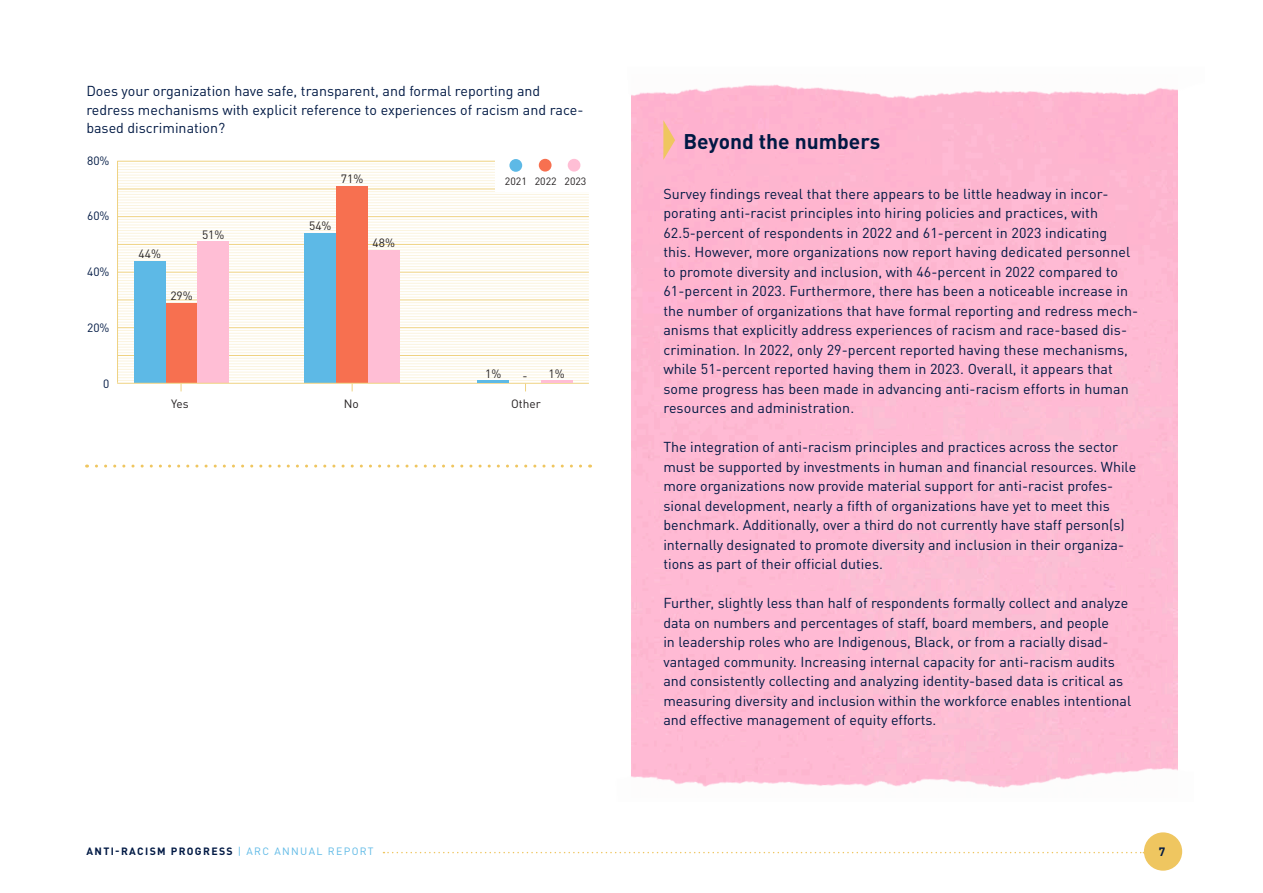
<style>
.page{position:relative;width:1263px;height:893px;background:#fff}
.page>*{position:absolute;margin:0;border:0;box-sizing:border-box;transform-origin:0 0}
.t1{font:700 21px "DIN Pro";color:#001944}
.t2{font:14.25px/19.5px "DIN Pro";color:#001944}
.t3{font:700 12px "DIN Pro";color:#001944}
.t4{font:11.85px "DIN Pro";color:#231f20}
.t5{font:11.85px "DIN Pro";color:#001944}
.t6{font:700 10.5px "DIN Pro";letter-spacing:.13em;color:#001944}
.t7{font:10.5px "DIN Pro";color:#231f20}
.s1{font-weight:400;color:#5db9e6}
</style>
<div class="page">
<svg style="left:383px;top:852px;width:761px;height:1px"></svg>
<div style="left:1144px;top:832px;width:38px;height:39px;background:#efc660;border-radius:50%"></div>
<img style="left:631px;top:746px;width:547px;height:43px">
<svg style="left:663px;top:130px;width:12px;height:30px"></svg>
<svg style="left:87px;top:465px;width:494px;height:3px"></svg>
<hr style="left:117px;top:380px;width:472px;height:1px;background:#fbf4df">
<hr style="left:117px;top:377px;width:472px;height:1px;background:#fbf4df">
<hr style="left:117px;top:375px;width:472px;height:1px;background:#fbf4df">
<hr style="left:117px;top:372px;width:472px;height:1px;background:#fbf4df">
<hr style="left:117px;top:369px;width:472px;height:1px;background:#fbf4df">
<hr style="left:117px;top:366px;width:472px;height:1px;background:#fbf4df">
<hr style="left:117px;top:364px;width:472px;height:1px;background:#fbf4df">
<hr style="left:117px;top:361px;width:472px;height:1px;background:#fbf4df">
<hr style="left:117px;top:358px;width:472px;height:1px;background:#fbf4df">
<hr style="left:117px;top:355px;width:472px;height:1px;background:#efd281">
<hr style="left:117px;top:352px;width:472px;height:1px;background:#fbf4df">
<hr style="left:117px;top:350px;width:472px;height:1px;background:#fbf4df">
<hr style="left:117px;top:347px;width:472px;height:1px;background:#fbf4df">
<hr style="left:117px;top:344px;width:472px;height:1px;background:#fbf4df">
<hr style="left:117px;top:341px;width:472px;height:1px;background:#fbf4df">
<hr style="left:117px;top:339px;width:472px;height:1px;background:#fbf4df">
<hr style="left:117px;top:336px;width:472px;height:1px;background:#fbf4df">
<hr style="left:117px;top:333px;width:472px;height:1px;background:#fbf4df">
<hr style="left:117px;top:330px;width:472px;height:1px;background:#fbf4df">
<hr style="left:117px;top:327px;width:472px;height:1px;background:#efd281">
<hr style="left:117px;top:325px;width:472px;height:1px;background:#fbf4df">
<hr style="left:117px;top:322px;width:472px;height:1px;background:#fbf4df">
<hr style="left:117px;top:319px;width:472px;height:1px;background:#fbf4df">
<hr style="left:117px;top:316px;width:472px;height:1px;background:#fbf4df">
<hr style="left:117px;top:314px;width:472px;height:1px;background:#fbf4df">
<hr style="left:117px;top:311px;width:472px;height:1px;background:#fbf4df">
<hr style="left:117px;top:308px;width:472px;height:1px;background:#fbf4df">
<hr style="left:117px;top:305px;width:472px;height:1px;background:#fbf4df">
<hr style="left:117px;top:302px;width:472px;height:1px;background:#fbf4df">
<hr style="left:117px;top:300px;width:472px;height:1px;background:#efd281">
<hr style="left:117px;top:297px;width:472px;height:1px;background:#fbf4df">
<hr style="left:117px;top:294px;width:472px;height:1px;background:#fbf4df">
<hr style="left:117px;top:291px;width:472px;height:1px;background:#fbf4df">
<hr style="left:117px;top:289px;width:472px;height:1px;background:#fbf4df">
<hr style="left:117px;top:286px;width:472px;height:1px;background:#fbf4df">
<hr style="left:117px;top:283px;width:472px;height:1px;background:#fbf4df">
<hr style="left:117px;top:280px;width:472px;height:1px;background:#fbf4df">
<hr style="left:117px;top:277px;width:472px;height:1px;background:#fbf4df">
<hr style="left:117px;top:275px;width:472px;height:1px;background:#fbf4df">
<hr style="left:117px;top:272px;width:472px;height:1px;background:#efd281">
<hr style="left:117px;top:269px;width:472px;height:1px;background:#fbf4df">
<hr style="left:117px;top:266px;width:472px;height:1px;background:#fbf4df">
<hr style="left:117px;top:264px;width:472px;height:1px;background:#fbf4df">
<hr style="left:117px;top:261px;width:472px;height:1px;background:#fbf4df">
<hr style="left:117px;top:258px;width:472px;height:1px;background:#fbf4df">
<hr style="left:117px;top:255px;width:472px;height:1px;background:#fbf4df">
<hr style="left:117px;top:252px;width:472px;height:1px;background:#fbf4df">
<hr style="left:117px;top:250px;width:472px;height:1px;background:#fbf4df">
<hr style="left:117px;top:247px;width:472px;height:1px;background:#fbf4df">
<hr style="left:117px;top:244px;width:472px;height:1px;background:#efd281">
<hr style="left:117px;top:241px;width:472px;height:1px;background:#fbf4df">
<hr style="left:117px;top:239px;width:472px;height:1px;background:#fbf4df">
<hr style="left:117px;top:236px;width:472px;height:1px;background:#fbf4df">
<hr style="left:117px;top:233px;width:472px;height:1px;background:#fbf4df">
<hr style="left:117px;top:230px;width:472px;height:1px;background:#fbf4df">
<hr style="left:117px;top:227px;width:472px;height:1px;background:#fbf4df">
<hr style="left:117px;top:225px;width:472px;height:1px;background:#fbf4df">
<hr style="left:117px;top:222px;width:472px;height:1px;background:#fbf4df">
<hr style="left:117px;top:219px;width:472px;height:1px;background:#fbf4df">
<hr style="left:117px;top:216px;width:472px;height:1px;background:#efd281">
<hr style="left:117px;top:189px;width:472px;height:1px;background:#efd281">
<hr style="left:117px;top:214px;width:472px;height:1px;background:#fbf4df">
<hr style="left:117px;top:186px;width:472px;height:1px;background:#fbf4df">
<hr style="left:117px;top:211px;width:472px;height:1px;background:#fbf4df">
<hr style="left:117px;top:183px;width:472px;height:1px;background:#fbf4df">
<hr style="left:117px;top:208px;width:472px;height:1px;background:#fbf4df">
<hr style="left:117px;top:180px;width:472px;height:1px;background:#fbf4df">
<hr style="left:117px;top:205px;width:472px;height:1px;background:#fbf4df">
<hr style="left:117px;top:178px;width:472px;height:1px;background:#fbf4df">
<hr style="left:117px;top:202px;width:472px;height:1px;background:#fbf4df">
<hr style="left:117px;top:175px;width:472px;height:1px;background:#fbf4df">
<hr style="left:117px;top:200px;width:472px;height:1px;background:#fbf4df">
<hr style="left:117px;top:172px;width:472px;height:1px;background:#fbf4df">
<hr style="left:117px;top:197px;width:472px;height:1px;background:#fbf4df">
<hr style="left:117px;top:169px;width:472px;height:1px;background:#fbf4df">
<hr style="left:117px;top:194px;width:472px;height:1px;background:#fbf4df">
<hr style="left:117px;top:166px;width:472px;height:1px;background:#fbf4df">
<hr style="left:117px;top:191px;width:472px;height:1px;background:#fbf4df">
<hr style="left:117px;top:164px;width:472px;height:1px;background:#fbf4df">
<hr style="left:117px;top:161px;width:472px;height:1px;background:#efd281">
<hr style="left:117px;top:161px;width:1px;height:222px;background:#efd281">
<div style="left:166px;top:303px;width:31px;height:80px;background:#f77050"></div>
<div style="left:134px;top:261px;width:32px;height:122px;background:#5db9e6"></div>
<div style="left:197px;top:241px;width:32px;height:142px;background:#ffbed5"></div>
<div style="left:336px;top:186px;width:32px;height:197px;background:#f77050"></div>
<div style="left:305px;top:233px;width:31px;height:150px;background:#5db9e6"></div>
<div style="left:368px;top:250px;width:31px;height:133px;background:#ffbed5"></div>
<hr style="left:117px;top:383px;width:472px;height:1px;background:#efd281">
<div style="left:495px;top:151px;width:98px;height:41px;background:#fff"></div>
<div style="left:509px;top:159px;width:13px;height:13px;background:#5db9e6;border-radius:50%"></div>
<div style="left:539px;top:159px;width:12px;height:13px;background:#f77050;border-radius:50%"></div>
<div style="left:568px;top:159px;width:12px;height:13px;background:#ffbed5;border-radius:50%"></div>
<img style="left:631px;top:74px;width:547px;height:56px">
<hr style="left:477px;top:381px;width:32px;height:2px;background:#5db9e6">
<hr style="left:541px;top:381px;width:31px;height:2px;background:#ffbed5">
<p class="t2" style="left:86px;top:80px;width:499px;line-height:18.8px">Does your organization have safe, transparent, and formal reporting and redress mechanisms with explicit reference to experiences of racism and race&shy;based discrimination?</p>
<p class="t5" style="left:87px;top:151px;width:24px">80%</p>
<p class="t5" style="left:87px;top:207px;width:24px">60%</p>
<p class="t5" style="left:87px;top:263px;width:24px">40%</p>
<p class="t5" style="left:87px;top:319px;width:24px">20%</p>
<p class="t5" style="left:103px;top:375px;width:8px">0</p>
<p class="t4" style="left:139px;top:245px;width:24px">44%</p>
<p class="t4" style="left:202px;top:225px;width:24px">51%</p>
<p class="t4" style="left:170px;top:287px;width:24px">29%</p>
<p class="t4" style="left:171px;top:394px;width:19px">Yes</p>
<p class="t4" style="left:341px;top:170px;width:24px">71%</p>
<p class="t4" style="left:309px;top:217px;width:24px">54%</p>
<p class="t4" style="left:373px;top:234px;width:24px">48%</p>
<p class="t7" style="left:505px;top:172px;width:83px">2021 2022 2023</p>
<p class="t4" style="left:485px;top:364px;width:18px">1%</p>
<p class="t4" style="left:548px;top:365px;width:18px">1%</p>
<p class="t4" style="left:522px;top:367px;width:7px">-</p>
<p class="t4" style="left:344px;top:394px;width:17px">No</p>
<p class="t4" style="left:511px;top:394px;width:31px">Other</p>
<p class="t1" style="left:683px;top:124px;width:198px">Beyond the numbers</p>
<p class="t2" style="left:663px;top:183px;width:476px">Survey findings reveal that there appears to be little headway in incor&shy;porating anti-racist principles into hiring policies and practices, with 62.5-percent of respondents in 2022 and 61-percent in 2023 indicating this. However, more organizations now report having dedicated personnel to promote diversity and inclusion, with 46-percent in 2022 compared to 61-percent in 2023. Furthermore, there has been a noticeable increase in the number of organizations that have formal reporting and redress mech&shy;anisms that explicitly address experiences of racism and race-based dis&shy;crimination. In 2022, only 29-percent reported having these mechanisms, while 51-percent reported having them in 2023. Overall, it appears that some progress has been made in advancing anti-racism efforts in human resources and administration.</p>
<p class="t2" style="left:663px;top:436px;width:474px">The integration of anti-racism principles and practices across the sector must be supported by investments in human and financial resources. While more organizations now provide material support for anti-racist profes&shy;sional development, nearly a fifth of organizations have yet to meet this benchmark. Additionally, over a third do not currently have staff person(s) internally designated to promote diversity and inclusion in their organiza&shy;tions as part of their official duties.</p>
<p class="t2" style="left:663px;top:592px;width:469px">Further, slightly less than half of respondents formally collect and analyze data on numbers and percentages of staff, board members, and people<br>in leadership roles who are Indigenous, Black, or from a racially disad&shy;vantaged community. Increasing internal capacity for anti-racism audits and consistently collecting and analyzing identity-based data is critical as measuring diversity and inclusion within the workforce enables intentional and effective management of equity efforts.</p>
<p class="t6" style="left:87px;top:843px;width:289px">ANTI-RACISM PROGRESS <span class="s1">| ARC ANNUAL REPORT</span></p>
<p class="t3" style="left:1159px;top:842px;width:8px">7</p>
</div>
